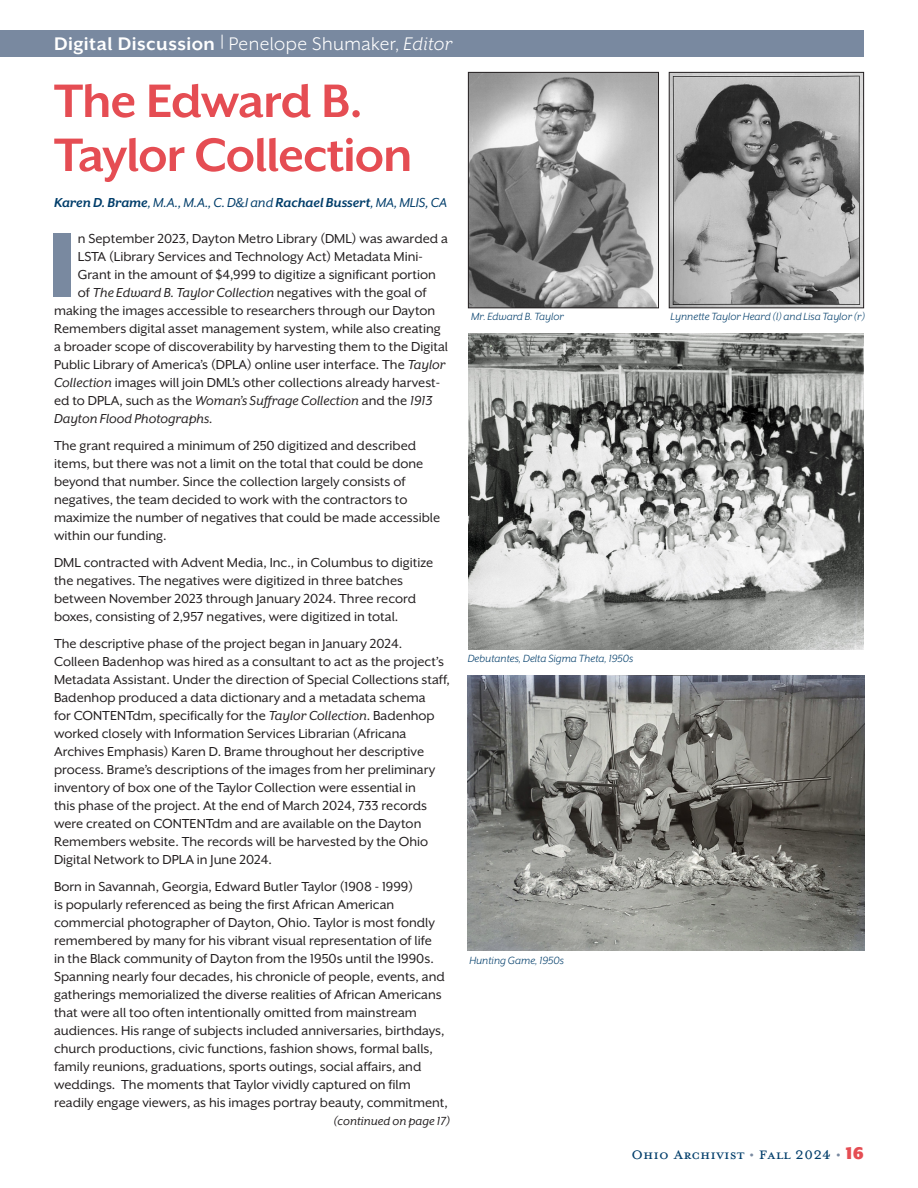
<style>
.page{position:relative;width:918px;height:1188px;background:#fff}
.page>*{position:absolute;margin:0;border:0;box-sizing:border-box;transform-origin:0 0}
.basic__w_drop_cap{font:800 105px "Mr Eaves Mod OT";color:#7989a0}
.title_36{font:700 54px/54px "Mr Eaves XL San OT";letter-spacing:-.02em;color:#e54d53}
.running_head{font:700 21px "Mr Eaves XL San OT";letter-spacing:.025em;color:#fff}
.t1{font:19.5px "Mrs Eaves Petite Caps OT";color:#003d6a}
.basic{font:15px/18px "Mr Eaves XL San OT";color:#231f20}
.basic__w_drop_cap-2{font:15px "Mr Eaves XL San OT";color:#231f20}
.basic__w_drop_cap-3{font:italic 15px "Mr Eaves XL San OT";color:#231f20}
.byline__span_all{font:italic 15px "Mr Eaves XL San OT";letter-spacing:-.005em;color:#003d6a}
.t2{font:italic 13.5px "Mr Eaves XL San OT";color:#231f20}
.t3{font:italic 12px "Mr Eaves XL San OT";color:#003d6a}
.s1{font-size:18px}
.s2{font-weight:400}
.s3{font-weight:400;font-style:italic}
.s4{font-weight:700}
.s5{font-style:normal}
.s6{font-style:italic}
.s7{color:#7989a0}
.s8{font-family:"Mr Eaves XL San OT";font-weight:900;color:#e54d53}
</style>
<div class="page">
<div style="left:0;top:30px;width:864px;height:27px;background:#7989a0"></div>
<img style="left:469px;top:333px;width:394px;height:317px">
<img style="left:470px;top:74px;width:187px;height:232px">
<div style="left:468px;top:72px;width:191px;height:236px;border:1px solid #231f20"></div>
<img style="left:671px;top:74px;width:191px;height:232px">
<div style="left:669px;top:72px;width:195px;height:236px;border:1px solid #231f20"></div>
<img style="left:468px;top:675px;width:396px;height:275px">
<h1 class="running_head" style="left:54px;top:32px;width:400px">Digital Discussion <span class="s1">|</span> <span class="s2">Penelope Shumaker,</span> <span class="s3">Editor</span></h1>
<h1 class="title_36" style="left:54px;top:74px;width:360px">The Edward B.<br>Taylor Collection</h1>
<p class="byline__span_all" style="left:54px;top:194px;width:395px"><span class="s4">Karen D. Brame</span>, M.A., M.A., C. D&amp;I and <span class="s4">Rachael Bussert</span>, MA, MLIS, CA</p>
<p class="basic__w_drop_cap" style="left:47px;top:205px;width:32px">I</p>
<p class="basic__w_drop_cap-2" style="left:78px;top:230px;width:372px">n September 2023, Dayton Metro Library (DML) was awarded a</p>
<p class="basic__w_drop_cap-2" style="left:78px;top:248px;width:346px">LSTA (Library Services and Technology Act) Metadata Mini-</p>
<p class="basic__w_drop_cap-2" style="left:78px;top:266px;width:360px">Grant in the amount of $4,999 to digitize a significant portion</p>
<p class="basic__w_drop_cap-3" style="left:78px;top:284px;width:350px"><span class="s5">of</span> The Edward B. Taylor Collection <span class="s5">negatives with the goal of</span></p>
<p class="basic__w_drop_cap-2" style="left:54px;top:302px;width:383px">making the images accessible to researchers through our Dayton</p>
<p class="basic__w_drop_cap-2" style="left:54px;top:320px;width:389px">Remembers digital asset management system, while also creating</p>
<p class="basic__w_drop_cap-2" style="left:54px;top:338px;width:396px">a broader scope of discoverability by harvesting them to the Digital</p>
<p class="basic__w_drop_cap-2" style="left:54px;top:356px;width:393px">Public Library of America’s (DPLA) online user interface. The <span class="s6">Taylor</span></p>
<p class="basic__w_drop_cap-2" style="left:54px;top:374px;width:388px"><span class="s6">Collection</span> images will join DML’s other collections already harvest-</p>
<p class="basic__w_drop_cap-3" style="left:54px;top:392px;width:380px"><span class="s5">ed to DPLA, such as the</span> Woman’s Suffrage Collection <span class="s5">and the</span> 1913</p>
<p class="basic__w_drop_cap-3" style="left:54px;top:410px;width:160px">Dayton Flood Photographs.</p>
<p class="basic" style="left:54px;top:437px;width:388px">The grant required a minimum of 250 digitized and described items, but there was not a limit on the total that could be done beyond that number. Since the collection largely consists of negatives, the team decided to work with the contractors to maximize the number of negatives that could be made accessible within our funding.</p>
<p class="basic" style="left:54px;top:554px;width:381px">DML contracted with Advent Media, Inc., in Columbus to digitize the negatives. The negatives were digitized in three batches between November 2023 through January 2024. Three record boxes, consisting of 2,957 negatives, were digitized in total.</p>
<p class="basic" style="left:54px;top:635px;width:398px">The descriptive phase of the project began in January 2024.<br>Colleen Badenhop was hired as a consultant to act as the project’s Metadata Assistant. Under the direction of Special Collections staff, Badenhop produced a data dictionary and a metadata schema<br>for CONTENTdm, specifically for the <span class="s6">Taylor Collection</span>. Badenhop worked closely with Information Services Librarian (Africana Archives Emphasis) Karen D. Brame throughout her descriptive process. Brame’s descriptions of the images from her preliminary inventory of box one of the Taylor Collection were essential in<br>this phase of the project. At the end of March 2024, 733 records were created on CONTENTdm and are available on the Dayton Remembers website. The records will be harvested by the Ohio Digital Network to DPLA in June 2024.</p>
<p class="basic" style="left:54px;top:878px;width:396px">Born in Savannah, Georgia, Edward Butler Taylor (1908 - 1999)<br>is popularly referenced as being the first African American commercial photographer of Dayton, Ohio. Taylor is most fondly remembered by many for his vibrant visual representation of life<br>in the Black community of Dayton from the 1950s until the 1990s.<br>Spanning nearly four decades, his chronicle of people, events, and gatherings memorialized the diverse realities of African Americans that were all too often intentionally omitted from mainstream audiences. His range of subjects included anniversaries, birthdays, church productions, civic functions, fashion shows, formal balls, family reunions, graduations, sports outings, social affairs, and weddings. The moments that Taylor vividly captured on film readily engage viewers, as his images portray beauty, commitment,</p>
<p class="t2" style="left:334px;top:1114px;width:118px">(continued on page 17)</p>
<p class="t3" style="left:471px;top:310px;width:94px">Mr. Edward B. Taylor</p>
<p class="t3" style="left:671px;top:310px;width:196px">Lynnette Taylor Heard (l) and Lisa Taylor (r)</p>
<p class="t3" style="left:468px;top:652px;width:167px">Debutantes, Delta Sigma Theta, 1950s</p>
<p class="t3" style="left:469px;top:954px;width:96px">Hunting Game, 1950s</p>
<h3 class="t1" style="left:632px;top:1146px;width:234px">Ohio Archivist <span class="s7">•</span> Fall 2024 <span class="s7">•</span> <span class="s8">16</span></h3>
</div>
